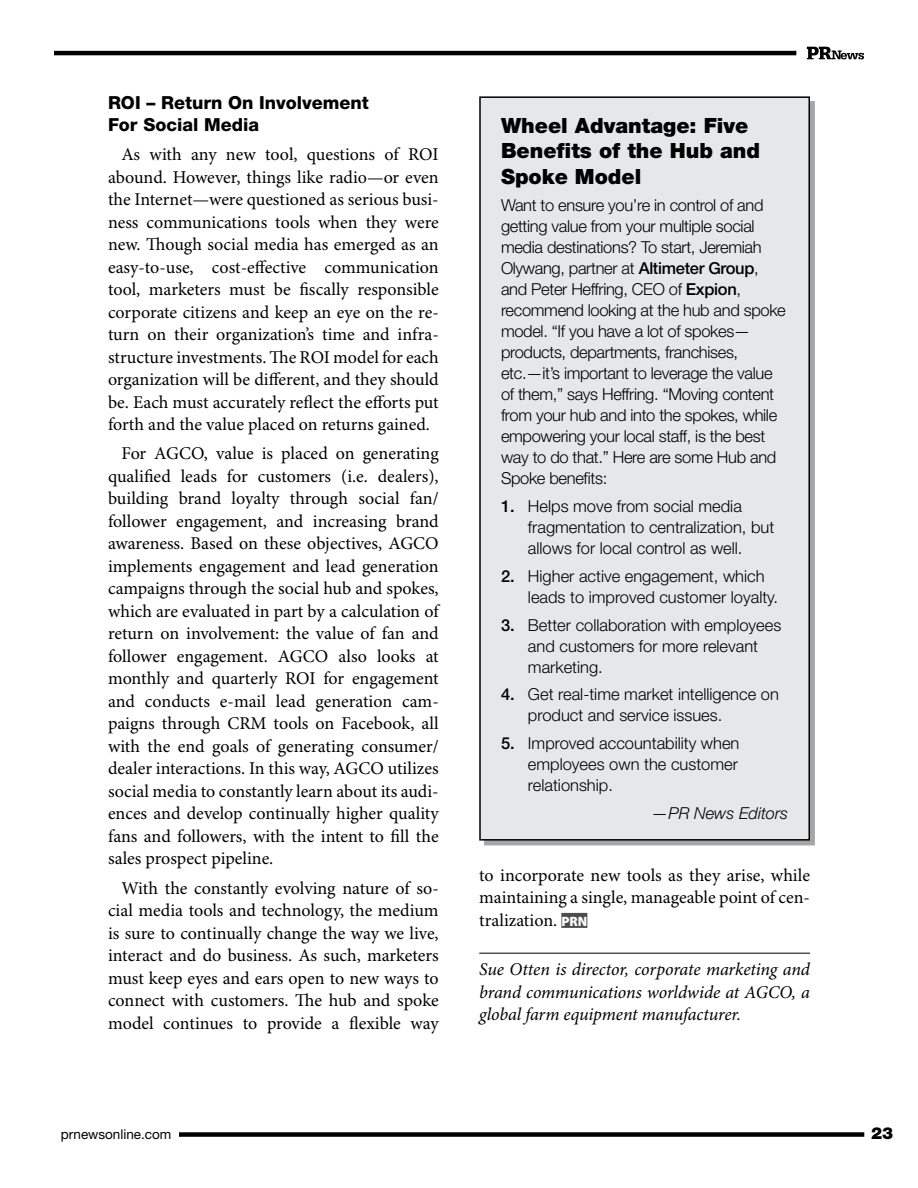
<style>
.page{position:relative;width:918px;height:1188px;background:#fff}
.page>*{position:absolute;margin:0;border:0;box-sizing:border-box;transform-origin:0 0}
.t1{font:900 21px/25.2px "Helvetica Neue LT Std";color:#000}
.t2{font:18px/22.5px "Minion Pro";color:#000;text-align:justify}
.t3{font:italic 18px/22.5px "Minion Pro";letter-spacing:-.01em;color:#000;text-align:justify}
.t4{font:800 18px/21.6px "Helvetica Neue LT Std";color:#000}
.t5{font:300 16.5px/21px "Helvetica Neue LT Std";letter-spacing:-.02em;color:#000}
.t6{font:300 16.5px/21px "Helvetica Neue LT Std";color:#000}
.t7{font:italic 300 16.5px "Helvetica Neue LT Std";color:#000}
.t8{font:900 16.5px "Helvetica Neue LT Std";color:#000}
.t9{font:13.5px "Helvetica Neue LT Std";color:#000}
.s1{font-weight:500}
.s2{font-family:"Myriad Pro";font-weight:900;font-size:13.5px;color:#fff}
</style>
<div class="page">
<svg style="left:807px;top:47px;width:57px;height:12px"></svg>
<hr style="left:54px;top:51px;width:742px;height:4px;background:#000">
<div style="left:75px;top:1132px;width:789px;height:5px;background:#000"></div>
<div style="left:54px;top:1123px;width:124px;height:23px;background:#fff"></div>
<div style="left:561px;top:913px;width:26px;height:15px;background:#4d4d4f"></div>
<hr style="left:479px;top:953px;width:331px;height:1px;background:#000">
<div style="left:484px;top:101px;width:331px;height:744px;background:#a6a6a6"></div>
<div style="left:480px;top:97px;width:329px;height:743px;background:#e6e7e8"></div>
<div style="left:479px;top:96px;width:331px;height:745px;border:2px solid #000"></div>
<p class="t4" style="left:108px;top:92px;width:262px">ROI – Return On Involvement<br>For Social Media</p>
<p class="t2" style="left:108px;top:144px;width:332px;text-indent:14px">As with any new tool, questions of ROI abound. However, things like radio—or even the Internet—were questioned as serious busi&shy;ness communications tools when they were new. Though social media has emerged as an easy-to-use, cost-effective communication tool, marketers must be fiscally responsible corporate citizens and keep an eye on the re&shy;turn on their organization’s time and infra&shy;structure investments. The ROI model for each organization will be different, and they should be. Each must accurately reflect the efforts put forth and the value placed on returns gained.</p>
<p class="t2" style="left:108px;top:443px;width:332px;text-indent:14px">For AGCO, value is placed on generating qualified leads for customers (i.e. dealers), building brand loyalty through social fan/ follower engagement, and increasing brand awareness. Based on these objectives, AGCO implements engagement and lead generation campaigns through the social hub and spokes, which are evaluated in part by a calculation of return on involvement: the value of fan and follower engagement. AGCO also looks at monthly and quarterly ROI for engagement and conducts e-mail lead generation cam&shy;paigns through CRM tools on Facebook, all with the end goals of generating consumer/ dealer interactions. In this way, AGCO utilizes social media to constantly learn about its audi&shy;ences and develop continually higher quality fans and followers, with the intent to fill the sales prospect pipeline.</p>
<p class="t2" style="left:108px;top:877px;width:332px;text-indent:14px">With the constantly evolving nature of so&shy;cial media tools and technology, the medium is sure to continually change the way we live, interact and do business. As such, marketers must keep eyes and ears open to new ways to connect with customers. The hub and spoke model continues to provide a flexible way</p>
<p class="t1" style="left:501px;top:113px;width:261px">Wheel Advantage: Five<br>Benefits of the Hub and<br>Spoke Model</p>
<p class="t5" style="left:501px;top:195px;width:286px">Want to ensure you’re in control of and getting value from your multiple social media destinations? To start, Jeremiah Olywang, partner at <span class="s1">Altimeter Group</span>, and Peter Heffring, CEO of <span class="s1">Expion</span>, recommend looking at the hub and spoke model. “If you have a lot of spokes— products, departments, franchises, etc.—it’s important to leverage the value of them,” says Heffring. “Moving content from your hub and into the spokes, while empowering your local staff, is the best way to do that.” Here are some Hub and Spoke benefits:</p>
<p class="t6" style="left:528px;top:495px;width:248px;text-indent:-27px"><span class="s1">1.</span> Helps move from social media fragmentation to centralization, but allows for local control as well.</p>
<p class="t6" style="left:528px;top:565px;width:252px;text-indent:-27px"><span class="s1">2.</span> Higher active engagement, which leads to improved customer loyalty.</p>
<p class="t6" style="left:528px;top:614px;width:255px;text-indent:-27px"><span class="s1">3.</span> Better collaboration with employees and customers for more relevant marketing.</p>
<p class="t6" style="left:528px;top:684px;width:252px;text-indent:-27px"><span class="s1">4.</span> Get real-time market intelligence on product and service issues.</p>
<p class="t5" style="left:528px;top:732px;width:213px;text-align:justify;text-indent:-27px"><span class="s1">5.</span> Improved accountability when employees own the customer relationship.</p>
<p class="t7" style="left:652px;top:803px;width:138px">—PR News Editors</p>
<p class="t2" style="left:479px;top:864px;width:332px">to incorporate new tools as they arise, while maintaining a single, manageable point of cen&shy;tralization. <span class="s2">PRN</span></p>
<p class="t3" style="left:479px;top:959px;width:332px">Sue Otten is director, corporate marketing and brand communications worldwide at AGCO, a global farm equipment manufacturer.</p>
<p class="t9" style="left:61px;top:1127px;width:112px">prnewsonline.com</p>
<p class="t8" style="left:871px;top:1124px;width:24px">23</p>
</div>
